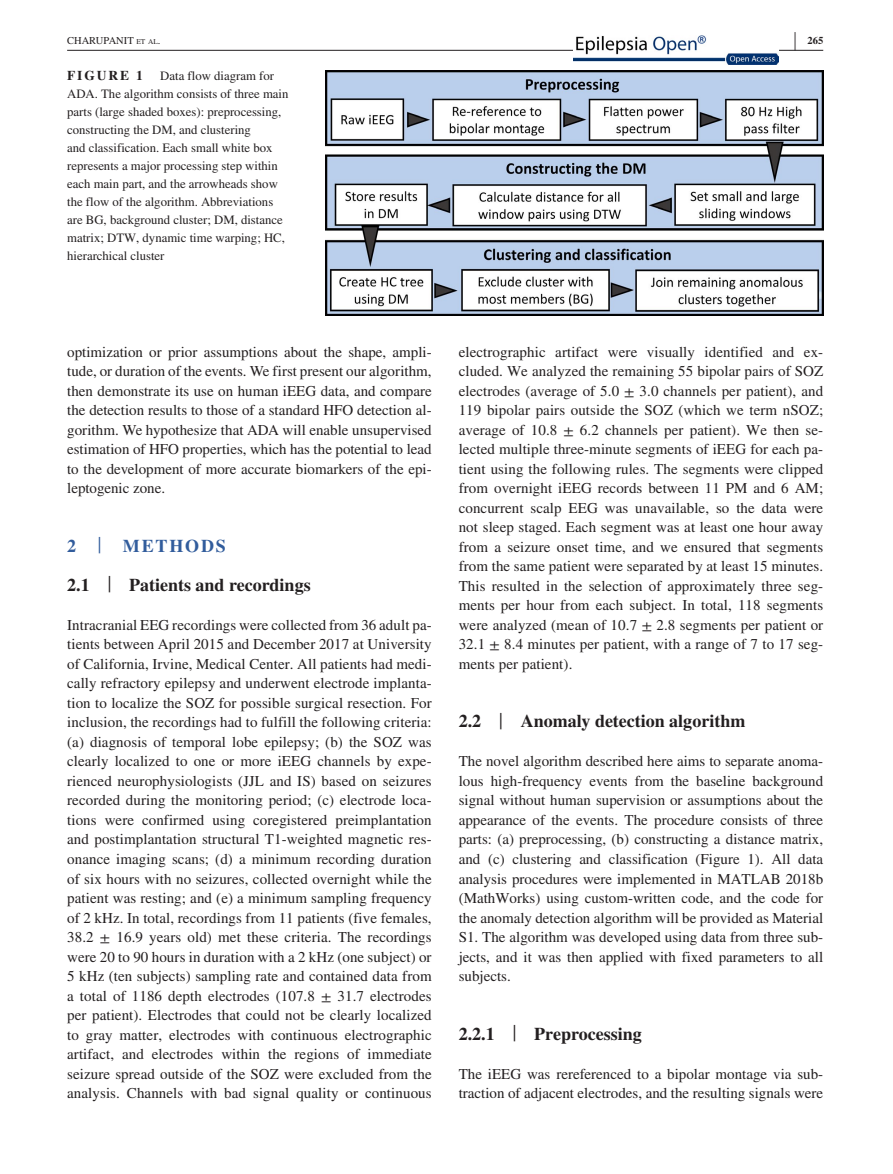
<style>
.page{position:relative;width:893px;height:1174px;background:#fff}
.page>*{position:absolute;margin:0;border:0;box-sizing:border-box;transform-origin:0 0}
.t1{font:700 25.95px "STIX";color:#231f20;scale:.36 1}
.t2{font:700 18px/39px "STIX";color:#231f20}
.t3{font:15px/19.5px "STIX";color:#231f20;text-align:justify}
.t4{font:700 13.5px "STIX";letter-spacing:.14em;color:#231f20}
.t5{font:12.75px/18px "STIX";color:#231f20}
.t6{font:10.5px "STIX";color:#231f20}
.t7{font:700 10.5px "STIX";color:#231f20}
.s1{font-size:7.35px}
.s2{color:#315c9c}
.s3{font-weight:400;font-size:23.7px;color:#315c9c}
.s4{font-weight:400;font-size:23.7px}
</style>
<div class="page">
<hr style="left:67px;top:50px;width:756px;height:1px;background:#231f20">
<img style="left:574px;top:35px;width:204px;height:30px">
<img style="left:326px;top:70px;width:497px;height:245px">
<h1 class="t1" style="left:794px;top:26px;width:7px">|</h1>
<p class="t6" style="left:67px;top:33px;width:95px">CHARUPANIT <span class="s1">et al</span>.</p>
<p class="t7" style="left:807px;top:34px;width:17px">265</p>
<p class="t4" style="left:67px;top:68px;width:77px">FIGURE 1</p>
<p class="t5" style="left:67px;top:68px;width:223px;text-indent:93px">Data flow diagram for ADA. The algorithm consists of three main parts (large shaded boxes): preprocessing, constructing the DM, and clustering<br>and classification. Each small white box represents a major processing step within each main part, and the arrowheads show the flow of the algorithm. Abbreviations are BG, background cluster; DM, distance matrix; DTW, dynamic time warping; HC, hierarchical cluster</p>
<p class="t3" style="left:67px;top:343px;width:366px">optimization or prior assumptions about the shape, ampli&shy;tude, or duration of the events. We first present our algorithm, then demonstrate its use on human iEEG data, and compare the detection results to those of a standard HFO detection al&shy;gorithm. We hypothesize that ADA will enable unsupervised estimation of HFO properties, which has the potential to lead to the development of more accurate biomarkers of the epi&shy;leptogenic zone.</p>
<p class="t2" style="left:67px;top:526px;width:245px"><span class="s2">2</span> <span class="s3">|</span> <span class="s2">METHODS<br></span>2.1 <span class="s4">|</span> Patients and recordings</p>
<p class="t3" style="left:67px;top:616px;width:366px">Intracranial EEG recordings were collected from 36 adult pa&shy;tients between April 2015 and December 2017 at University of California, Irvine, Medical Center. All patients had medi&shy;cally refractory epilepsy and underwent electrode implanta&shy;tion to localize the SOZ for possible surgical resection. For inclusion, the recordings had to fulfill the following criteria: (a) diagnosis of temporal lobe epilepsy; (b) the SOZ was clearly localized to one or more iEEG channels by expe&shy;rienced neurophysiologists (JJL and IS) based on seizures recorded during the monitoring period; (c) electrode loca&shy;tions were confirmed using coregistered preimplantation and postimplantation structural T1-weighted magnetic res&shy;onance imaging scans; (d) a minimum recording duration of six hours with no seizures, collected overnight while the patient was resting; and (e) a minimum sampling frequency of 2 kHz. In total, recordings from 11 patients (five females, 38.2 ± 16.9 years old) met these criteria. The recordings were 20 to 90 hours in duration with a 2 kHz (one subject) or 5 kHz (ten subjects) sampling rate and contained data from a total of 1186 depth electrodes (107.8 ± 31.7 electrodes per patient). Electrodes that could not be clearly localized to gray matter, electrodes with continuous electrographic artifact, and electrodes within the regions of immediate seizure spread outside of the SOZ were excluded from the analysis. Channels with bad signal quality or continuous</p>
<p class="t3" style="left:459px;top:343px;width:366px">electrographic artifact were visually identified and ex&shy;cluded. We analyzed the remaining 55 bipolar pairs of SOZ electrodes (average of 5.0 ± 3.0 channels per patient), and 119 bipolar pairs outside the SOZ (which we term nSOZ; average of 10.8 ± 6.2 channels per patient). We then se&shy;lected multiple three-minute segments of iEEG for each pa&shy;tient using the following rules. The segments were clipped from overnight iEEG records between 11 PM and 6 AM; concurrent scalp EEG was unavailable, so the data were not sleep staged. Each segment was at least one hour away from a seizure onset time, and we ensured that segments from the same patient were separated by at least 15 minutes.<br>This resulted in the selection of approximately three seg&shy;ments per hour from each subject. In total, 118 segments were analyzed (mean of 10.7 ± 2.8 segments per patient or 32.1 ± 8.4 minutes per patient, with a range of 7 to 17 seg&shy;ments per patient).</p>
<p class="t2" style="left:459px;top:701px;width:288px">2.2 <span class="s4">|</span> Anomaly detection algorithm</p>
<p class="t3" style="left:459px;top:752px;width:366px">The novel algorithm described here aims to separate anoma&shy;lous high-frequency events from the baseline background signal without human supervision or assumptions about the appearance of the events. The procedure consists of three parts: (a) preprocessing, (b) constructing a distance matrix, and (c) clustering and classification (Figure 1). All data analysis procedures were implemented in MATLAB 2018b (MathWorks) using custom-written code, and the code for the anomaly detection algorithm will be provided as Material S1. The algorithm was developed using data from three sub&shy;jects, and it was then applied with fixed parameters to all subjects.</p>
<p class="t2" style="left:459px;top:1013px;width:185px">2.2.1 <span class="s4">|</span> Preprocessing</p>
<p class="t3" style="left:459px;top:1064px;width:366px">The iEEG was rereferenced to a bipolar montage via sub&shy;traction of adjacent electrodes, and the resulting signals were</p>
</div>
